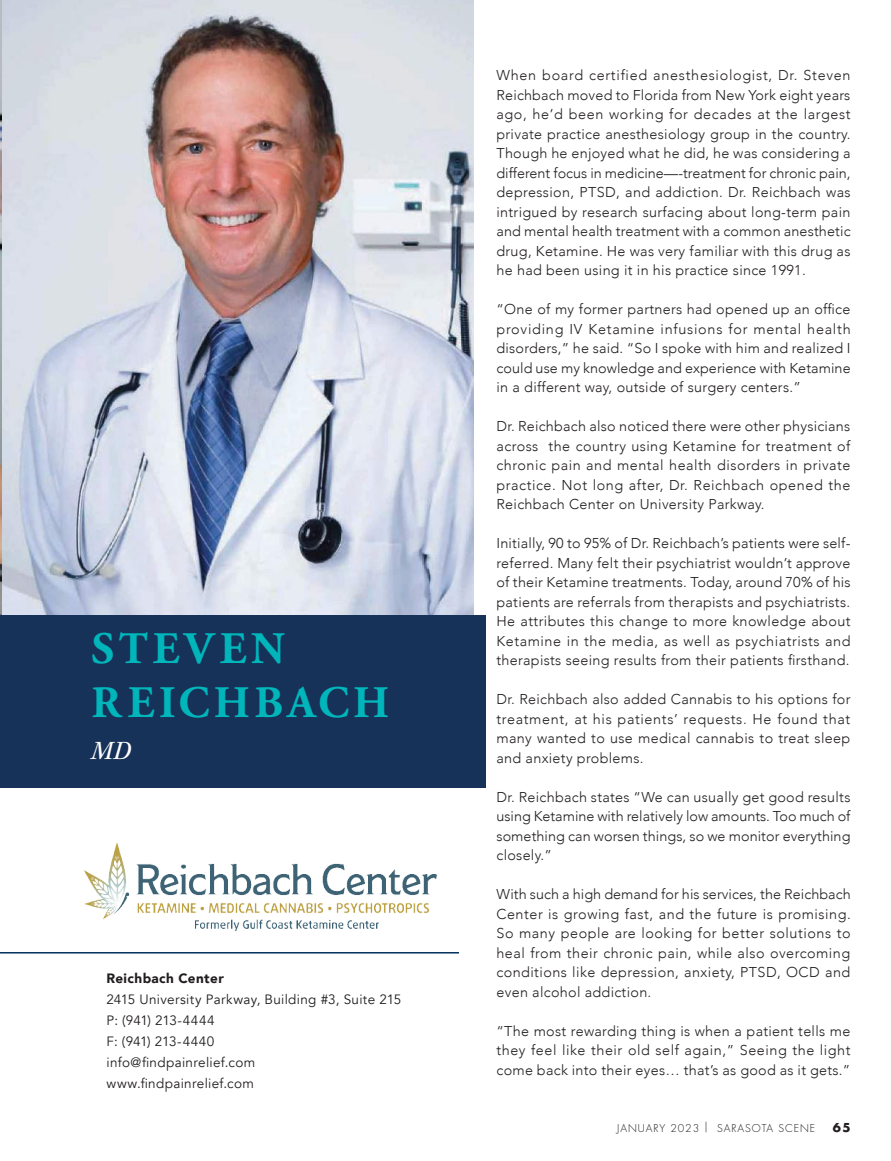
<style>
.page{position:relative;width:891px;height:1161px;background:#fff}
.page>*{position:absolute;margin:0;border:0;box-sizing:border-box;transform-origin:0 0}
.t1{font:700 45px/54px "Adobe Garamond Pro";letter-spacing:.1em;color:#00b6bb}
.t2{font:italic 27px "Kepler Std";color:#fff}
.t3{font:300 14.25px/19.5px "Avenir";letter-spacing:.02em;color:#221e1f;text-align:justify}
.t4{font:13.5px/21px "Avenir";letter-spacing:.025em;color:#221e1f}
.t5{font:900 13.5px "Avenir";letter-spacing:.03em;color:#221e1f}
.t6{font:700 12px "Futura";color:#221e1f}
.t7{font:300 10.5px "Futura Std";letter-spacing:.09em;color:#221e1f}
</style>
<div class="page">
<img style="left:84px;top:842px;width:353px;height:89px">
<img style="left:1px;top:0;width:473px;height:615px">
<hr style="left:0;top:0;width:1px;height:687px;background:#d2dbe3">
<hr style="left:0;top:952px;width:459px;height:2px;background:#002f5b">
<div style="left:0;top:615px;width:486px;height:173px;background:#163259"></div>
<h1 class="t1" style="left:92px;top:625px;width:299px">STEVEN<br>REICHBACH</h1>
<h2 class="t2" style="left:91px;top:740px;width:41px">MD</h2>
<p class="t5" style="left:106px;top:972px;width:119px">Reichbach Center</p>
<p class="t4" style="left:106px;top:990px;width:296px">2415 University Parkway, Building #3, Suite 215<br>P: (941) 213-4444<br>F: (941) 213-4440<br>info@昀椀ndpainrelief.com<br>www.昀椀ndpainrelief.com</p>
<p class="t3" style="left:496px;top:67px;width:356px">When board certified anesthesiologist, Dr. Steven Reichbach moved to Florida from New York eight years ago, he’d been working for decades at the largest private practice anesthesiology group in the country.<br>Though he enjoyed what he did, he was considering a different focus in medicine—-treatment for chronic pain, depression, PTSD, and addiction. Dr. Reichbach was intrigued by research surfacing about long-term pain and mental health treatment with a common anesthetic drug, Ketamine. He was very familiar with this drug as he had been using it in his practice since 1991.</p>
<p class="t3" style="left:496px;top:300px;width:356px">“One of my former partners had opened up an of昀椀ce providing IV Ketamine infusions for mental health disorders,” he said. “So I spoke with him and realized I could use my knowledge and experience with Ketamine in a different way, outside of surgery centers.”</p>
<p class="t3" style="left:496px;top:418px;width:356px">Dr. Reichbach also noticed there were other physicians across the country using Ketamine for treatment of chronic pain and mental health disorders in private practice. Not long after, Dr. Reichbach opened the Reichbach Center on University Parkway.</p>
<p class="t3" style="left:496px;top:535px;width:356px">Initially, 90 to 95% of Dr. Reichbach’s patients were self&shy;referred. Many felt their psychiatrist wouldn’t approve of their Ketamine treatments. Today, around 70% of his patients are referrals from therapists and psychiatrists.<br>He attributes this change to more knowledge about Ketamine in the media, as well as psychiatrists and therapists seeing results from their patients 昀椀rsthand.</p>
<p class="t3" style="left:496px;top:691px;width:356px">Dr. Reichbach also added Cannabis to his options for treatment, at his patients’ requests. He found that many wanted to use medical cannabis to treat sleep and anxiety problems.</p>
<p class="t3" style="left:496px;top:788px;width:356px">Dr. Reichbach states “We can usually get good results using Ketamine with relatively low amounts. Too much of something can worsen things, so we monitor everything closely.”</p>
<p class="t3" style="left:496px;top:886px;width:356px">With such a high demand for his services, the Reichbach Center is growing fast, and the future is promising.<br>So many people are looking for better solutions to heal from their chronic pain, while also overcoming conditions like depression, anxiety, PTSD, OCD and even alcohol addiction.</p>
<p class="t3" style="left:496px;top:1022px;width:356px">“The most rewarding thing is when a patient tells me they feel like their old self again,” Seeing the light come back into their eyes… that’s as good as it gets.”</p>
<p class="t7" style="left:617px;top:1124px;width:199px">JANUARY 2023 | SARASOTA SCENE</p>
<p class="t6" style="left:833px;top:1121px;width:19px">65</p>
</div>
